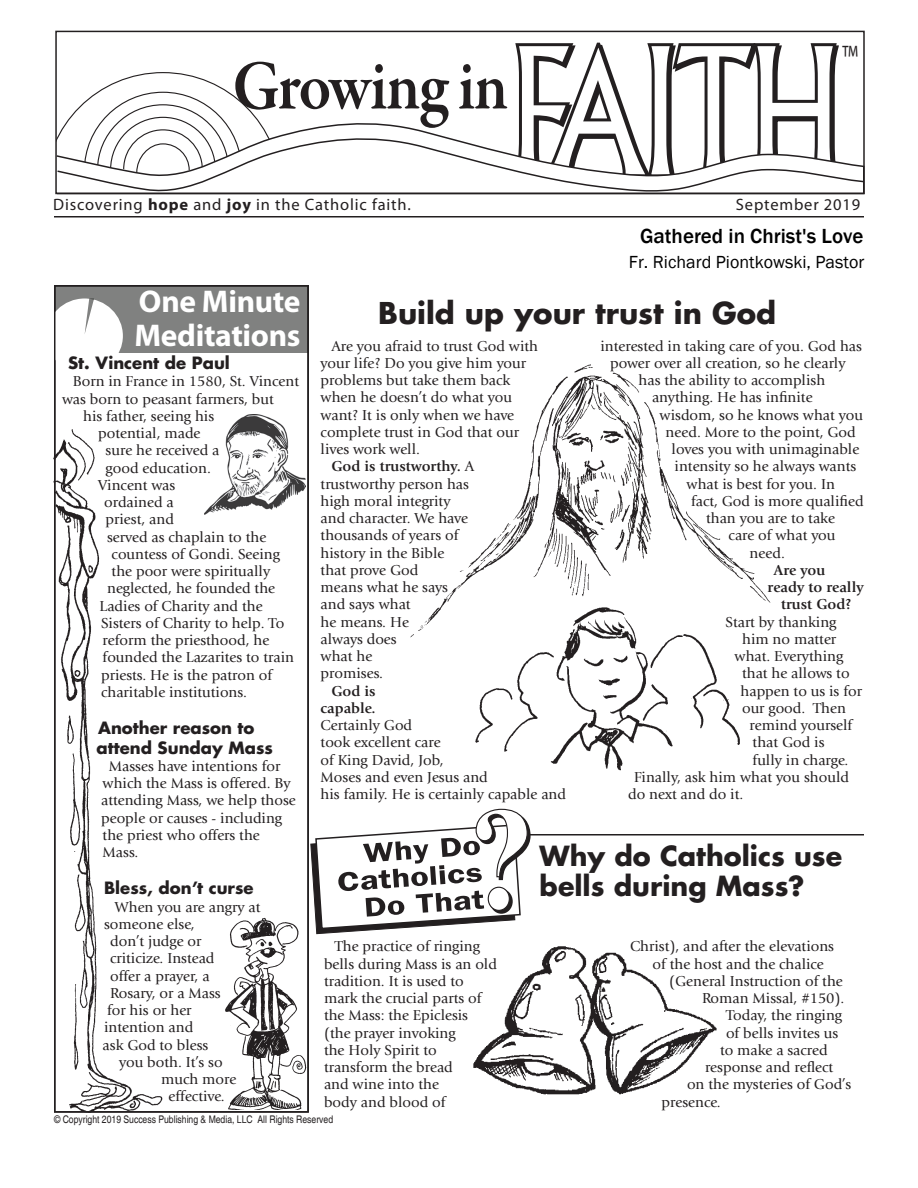
<style>
.page{position:relative;width:918px;height:1188px;background:#fff}
.page>*{position:absolute;margin:0;border:0;box-sizing:border-box;transform-origin:0 0}
.t1{font:175.05px "Albertus";letter-spacing:-.05em;color:#fff;scale:.75 1}
.t2{font:600 71.85px "Garamond Premr Pro";letter-spacing:-.025em;color:#231f20;scale:.9 1}
.One_Minute_Meditatio{font:700 31.5px/34.5px "Myriad Pro";letter-spacing:-.01em;color:#fff}
.Headline{font:700 29.25px "Futura Std";color:#231f20}
.WDCDT{font:700 27px/30px "Futura Std";color:#231f20}
.t3{font:27px "Myriad";color:#231f20;scale:.75 1}
.t4{font:500 21px "Franklin Gothic";color:#000}
.t5{font:18px "Franklin Gothic";color:#000}
.Meditation_headline{font:700 16.5px/19.8px "Futura Std";color:#231f20}
.Cutline{font:16.5px "Myriad Pro";letter-spacing:.05em;color:#231f20}
.t6{font:15px/17.2px "Giovanni Std";color:#231f20}
.t7{font:700 15px "Giovanni Std";color:#231f20}
.Copyright{font:condensed 10.5px "Helvetica";color:#231f20}
.s1{font-weight:700}
</style>
<div class="page">
<img style="left:204px;top:414px;width:101px;height:101px">
<svg style="left:55px;top:30px;width:810px;height:165px"></svg>
<hr style="left:54px;top:216px;width:810px;height:2px;background:#231f20">
<div style="left:54px;top:285px;width:254px;height:67px;background:#808180"></div>
<hr style="left:523px;top:834px;width:341px;height:2px;background:#231f20">
<img style="left:53px;top:429px;width:110px;height:681px">
<div style="left:46px;top:298px;width:77px;height:75px;background:#fff;border-radius:50%"></div>
<svg style="left:85px;top:298px;width:9px;height:35px"></svg>
<svg style="left:310px;top:808px;width:221px;height:126px"></svg>
<img style="left:411px;top:364px;width:360px;height:407px">
<img style="left:225px;top:905px;width:94px;height:204px">
<img style="left:473px;top:946px;width:244px;height:149px">
<div style="left:54px;top:285px;width:255px;height:828px;border:2px solid #231f20"></div>
<p class="t2" style="left:232px;top:42px;width:308px">Growing in</p>
<p class="t1" style="left:510px;top:9px;width:444px">FAITH</p>
<p class="t3" style="left:842px;top:41px;width:23px">™</p>
<p class="Cutline" style="left:53px;top:194px;width:359px">Discovering <span class="s1">hope</span> and <span class="s1">joy</span> in the Catholic faith.</p>
<p class="Cutline" style="left:736px;top:194px;width:126px">September 2019</p>
<h3 class="t4" style="left:640px;top:223px;width:225px">Gathered in Christ's Love</h3>
<p class="t5" style="left:629px;top:251px;width:237px">Fr. Richard Piontkowski, Pastor</p>
<p class="One_Minute_Meditatio" style="left:135px;top:283px;width:168px">One Minute<br>Meditations</p>
<p class="Meditation_headline" style="left:68px;top:353px;width:163px">St. Vincent de Paul</p>
<p class="t6" style="left:73px;top:373px;width:228px">Born in France in 1580, St. Vincent</p>
<p class="t6" style="left:62px;top:390px;width:213px">was born to peasant farmers, but</p>
<p class="t6" style="left:83px;top:407px;width:133px">his father, seeing his</p>
<p class="t6" style="left:98px;top:425px;width:104px">potential, made</p>
<p class="t6" style="left:106px;top:442px;width:115px">sure he received a</p>
<p class="t6" style="left:106px;top:459px;width:107px">good education.</p>
<p class="t6" style="left:98px;top:476px;width:79px">Vincent was</p>
<p class="t6" style="left:104px;top:494px;width:71px">ordained a</p>
<p class="t6" style="left:106px;top:511px;width:70px">priest, and</p>
<p class="t6" style="left:107px;top:528px;width:161px">served as chaplain to the</p>
<p class="t6" style="left:112px;top:545px;width:170px">countess of Gondi. Seeing</p>
<p class="t6" style="left:112px;top:563px;width:160px">the poor were spiritually</p>
<p class="t6" style="left:107px;top:580px;width:170px">neglected, he founded the</p>
<p class="t6" style="left:100px;top:597px;width:165px">Ladies of Charity and the</p>
<p class="t6" style="left:101px;top:614px;width:185px">Sisters of Charity to help. To</p>
<p class="t6" style="left:103px;top:632px;width:168px">reform the priesthood, he</p>
<p class="t6" style="left:103px;top:649px;width:193px">founded the Lazarites to train</p>
<p class="t6" style="left:101px;top:666px;width:173px">priests. He is the patron of</p>
<p class="t6" style="left:101px;top:683px;width:147px">charitable institutions.</p>
<p class="Meditation_headline" style="left:97px;top:718px;width:178px">Another reason to attend Sunday Mass</p>
<p class="t6" style="left:101px;top:758px;width:196px;text-indent:8px">Masses have intentions for which the Mass is offered. By attending Mass, we help those people or causes - including the priest who offers the<br>Mass.</p>
<p class="Meditation_headline" style="left:104px;top:878px;width:151px">Bless, don’t curse</p>
<p class="t6" style="left:115px;top:898px;width:147px">When you are angry at</p>
<p class="t6" style="left:104px;top:915px;width:92px">someone else,</p>
<p class="t6" style="left:110px;top:933px;width:93px">don’t judge or</p>
<p class="t6" style="left:110px;top:950px;width:106px">criticize. Instead</p>
<p class="t6" style="left:110px;top:967px;width:101px">offer a prayer, a</p>
<p class="t6" style="left:110px;top:984px;width:112px">Rosary, or a Mass</p>
<p class="t6" style="left:107px;top:1002px;width:86px">for his or her</p>
<p class="t6" style="left:104px;top:1019px;width:91px">intention and</p>
<p class="t6" style="left:103px;top:1036px;width:107px">ask God to bless</p>
<p class="t6" style="left:119px;top:1053px;width:105px">you both. It’s so</p>
<p class="t6" style="left:161px;top:1071px;width:77px">much more</p>
<p class="t6" style="left:169px;top:1088px;width:58px">effective.</p>
<p class="Copyright" style="left:54px;top:1113px;width:281px">© Copyright 2019 Success Publishing &amp; Media, LLC All Rights Reserved</p>
<p class="Headline" style="left:378px;top:294px;width:399px">Build up your trust in God</p>
<p class="t6" style="left:600px;top:337px;width:263px">interested in taking care of you. God has</p>
<p class="t6" style="left:610px;top:355px;width:237px">power over all creation, so he clearly</p>
<p class="t6" style="left:639px;top:372px;width:188px">has the ability to accomplish</p>
<p class="t6" style="left:652px;top:389px;width:162px">anything. He has infinite</p>
<p class="t6" style="left:660px;top:406px;width:205px">wisdom, so he knows what you</p>
<p class="t6" style="left:666px;top:424px;width:192px">need. More to the point, God</p>
<p class="t6" style="left:672px;top:441px;width:189px">loves you with unimaginable</p>
<p class="t6" style="left:675px;top:458px;width:183px">intensity so he always wants</p>
<p class="t6" style="left:687px;top:475px;width:150px">what is best for you. In</p>
<p class="t6" style="left:691px;top:493px;width:174px">fact, God is more qualified</p>
<p class="t6" style="left:706px;top:510px;width:130px">than you are to take</p>
<p class="t6" style="left:729px;top:527px;width:108px">care of what you</p>
<p class="t6" style="left:750px;top:544px;width:37px">need.</p>
<p class="t7" style="left:774px;top:561px;width:53px">Are you</p>
<p class="t7" style="left:768px;top:579px;width:98px">ready to really</p>
<p class="t7" style="left:781px;top:596px;width:72px">trust God?</p>
<p class="t6" style="left:726px;top:613px;width:112px">Start by thanking</p>
<p class="t6" style="left:742px;top:631px;width:96px">him no matter</p>
<p class="t6" style="left:735px;top:648px;width:110px">what. Everything</p>
<p class="t6" style="left:742px;top:665px;width:109px">that he allows to</p>
<p class="t6" style="left:741px;top:682px;width:123px">happen to us is for</p>
<p class="t6" style="left:742px;top:700px;width:105px">our good. Then</p>
<p class="t6" style="left:750px;top:717px;width:104px">remind yourself</p>
<p class="t6" style="left:753px;top:734px;width:73px">that God is</p>
<p class="t6" style="left:753px;top:751px;width:97px">fully in charge.</p>
<p class="t6" style="left:634px;top:769px;width:216px">Finally, ask him what you should</p>
<p class="t6" style="left:628px;top:786px;width:117px">do next and do it.</p>
<p class="t6" style="left:321px;top:337px;width:219px;text-indent:11px">Are you afraid to trust God with your life? Do you give him your problems but take them back when he doesn’t do what you want? It is only when we have complete trust in God that our lives work well.</p>
<p class="t6" style="left:321px;top:458px;width:155px;text-indent:11px"><span class="s1">God is trustworthy.</span> A trustworthy person has high moral integrity and character. We have thousands of years of history in the Bible<br>that prove God<br>means what he says and says what<br>he means. He<br>always does<br>what he<br>promises.</p>
<p class="t6" style="left:321px;top:682px;width:247px;text-indent:11px"><span class="s1">God is<br>capable.<br></span>Certainly God<br>took excellent care<br>of King David, Job,<br>Moses and even Jesus and<br>his family. He is certainly capable and</p>
<p class="WDCDT" style="left:540px;top:841px;width:304px">Why do Catholics use bells during Mass?</p>
<p class="t6" style="left:324px;top:938px;width:175px;text-indent:11px">The practice of ringing bells during Mass is an old tradition. It is used to mark the crucial parts of the Mass: the Epiclesis (the prayer invoking<br>the Holy Spirit to transform the bread<br>and wine into the<br>body and blood of</p>
<p class="t6" style="left:630px;top:938px;width:206px">Christ), and after the elevations</p>
<p class="t6" style="left:652px;top:955px;width:173px">of the host and the chalice</p>
<p class="t6" style="left:669px;top:973px;width:175px">(General Instruction of the</p>
<p class="t6" style="left:702px;top:990px;width:144px">Roman Missal, #150).</p>
<p class="t6" style="left:726px;top:1007px;width:118px">Today, the ringing</p>
<p class="t6" style="left:726px;top:1024px;width:114px">of bells invites us</p>
<p class="t6" style="left:720px;top:1042px;width:109px">to make a sacred</p>
<p class="t6" style="left:705px;top:1059px;width:130px">response and reflect</p>
<p class="t6" style="left:687px;top:1076px;width:166px">on the mysteries of God’s</p>
<p class="t6" style="left:662px;top:1093px;width:61px">presence.</p>
</div>
